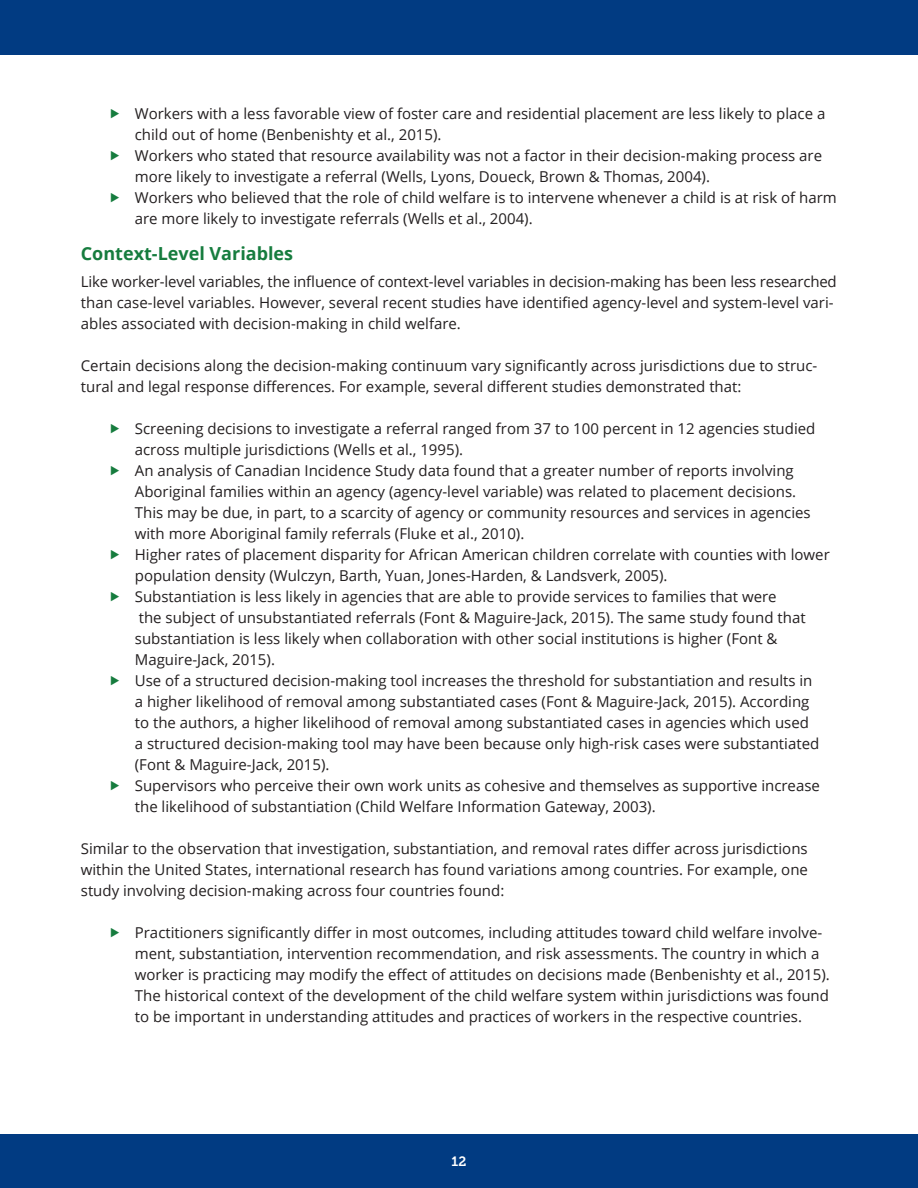
<style>
.page{position:relative;width:918px;height:1188px;background:#fff}
.page>*{position:absolute;margin:0;border:0;box-sizing:border-box;transform-origin:0 0}
.t1{font:700 18px "Open Sans";color:#167c3e}
.t2{font:15px/21px "Open Sans";color:#231f20}
.t3{font:13.5px "Museo Slab 700";color:#fff}
</style>
<div class="page">
<div style="left:0;top:0;width:918px;height:55px;background:#013b82"></div>
<div style="left:0;top:1134px;width:918px;height:54px;background:#013b82"></div>
<p class="t2" style="left:135px;top:102px;width:692px">Workers with a less favorable view of foster care and residential placement are less likely to place a child out of home (Benbenishty et al., 2015).</p>
<p class="t2" style="left:135px;top:144px;width:689px">Workers who stated that resource availability was not a factor in their decision-making process are more likely to investigate a referral (Wells, Lyons, Doueck, Brown &amp; Thomas, 2004).</p>
<p class="t2" style="left:135px;top:186px;width:704px">Workers who believed that the role of child welfare is to intervene whenever a child is at risk of harm are more likely to investigate referrals (Wells et al., 2004).</p>
<h3 class="t1" style="left:81px;top:240px;width:214px">Context-Level Variables</h3>
<p class="t2" style="left:81px;top:271px;width:757px">Like worker-level variables, the influence of context-level variables in decision-making has been less researched than case-level variables. However, several recent studies have identified agency-level and system-level vari&shy;ables associated with decision-making in child welfare.</p>
<p class="t2" style="left:81px;top:355px;width:738px">Certain decisions along the decision-making continuum vary significantly across jurisdictions due to struc&shy;tural and legal response differences. For example, several different studies demonstrated that:</p>
<p class="t2" style="left:135px;top:418px;width:682px">Screening decisions to investigate a referral ranged from 37 to 100 percent in 12 agencies studied across multiple jurisdictions (Wells et al., 1995).</p>
<p class="t2" style="left:135px;top:460px;width:677px">An analysis of Canadian Incidence Study data found that a greater number of reports involving Aboriginal families within an agency (agency-level variable) was related to placement decisions.<br>This may be due, in part, to a scarcity of agency or community resources and services in agencies with more Aboriginal family referrals (Fluke et al., 2010).</p>
<p class="t2" style="left:135px;top:544px;width:696px">Higher rates of placement disparity for African American children correlate with counties with lower population density (Wulczyn, Barth, Yuan, Jones-Harden, &amp; Landsverk, 2005).</p>
<p class="t2" style="left:135px;top:586px;width:672px">Substantiation is less likely in agencies that are able to provide services to families that were<br>the subject of unsubstantiated referrals (Font &amp; Maguire-Jack, 2015). The same study found that substantiation is less likely when collaboration with other social institutions is higher (Font &amp; Maguire-Jack, 2015).</p>
<p class="t2" style="left:135px;top:670px;width:686px">Use of a structured decision-making tool increases the threshold for substantiation and results in a higher likelihood of removal among substantiated cases (Font &amp; Maguire-Jack, 2015). According to the authors, a higher likelihood of removal among substantiated cases in agencies which used a structured decision-making tool may have been because only high-risk cases were substantiated (Font &amp; Maguire-Jack, 2015).</p>
<p class="t2" style="left:135px;top:775px;width:687px">Supervisors who perceive their own work units as cohesive and themselves as supportive increase the likelihood of substantiation (Child Welfare Information Gateway, 2003).</p>
<p class="t2" style="left:81px;top:838px;width:729px;text-align:justify">Similar to the observation that investigation, substantiation, and removal rates differ across jurisdictions within the United States, international research has found variations among countries. For example, one study involving decision-making across four countries found:</p>
<p class="t2" style="left:135px;top:922px;width:696px">Practitioners significantly differ in most outcomes, including attitudes toward child welfare involve&shy;ment, substantiation, intervention recommendation, and risk assessments. The country in which a worker is practicing may modify the effect of attitudes on decisions made (Benbenishty et al., 2015).<br>The historical context of the development of the child welfare system within jurisdictions was found to be important in understanding attitudes and practices of workers in the respective countries.</p>
<p class="t3" style="left:452px;top:1154px;width:16px">12</p>
</div>
